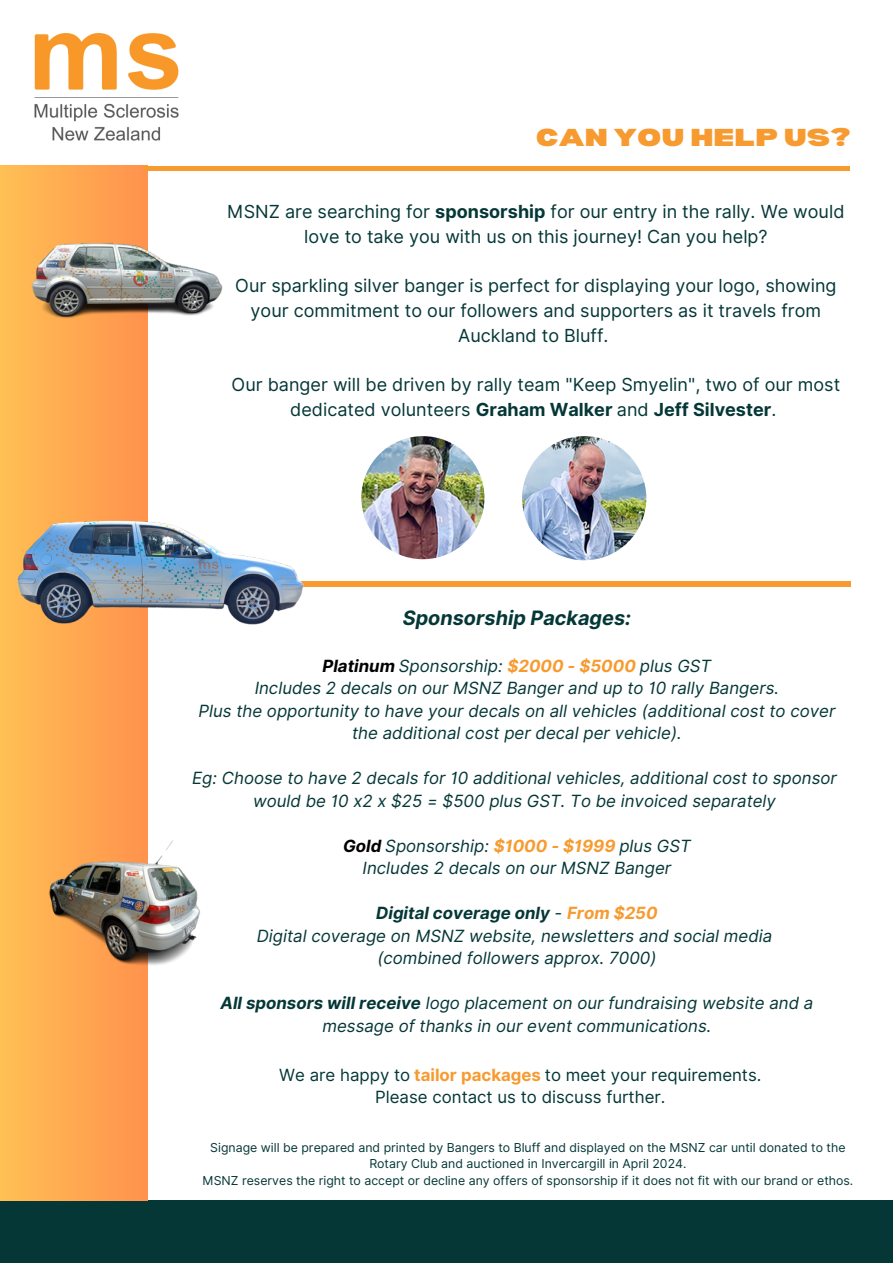
<style>
.page{position:relative;width:893px;height:1264px;background:#fff}
.page>*{position:absolute;margin:0;border:0;box-sizing:border-box;transform-origin:0 0}
.t1{font:900 expanded 24px "Bernoru";color:#f79b31}
.t2{font:italic 700 19.8px "Inter";color:#053737}
.t3{font:18px/24.8px "Inter";color:#053737;text-align:center}
.t4{font:italic 16.8px/22.5px "Inter";color:#053737;text-align:center}
.t5{font:16.8px "Inter";color:#053737}
.t6{font:italic 700 16.8px "Inter";color:#053737}
.t7{font:12.3px/16.5px "Inter";color:#053737;text-align:center}
.s1{font-weight:700}
.s2{font-weight:700;color:#000}
.s3{font-weight:700;color:#f79b31}
.s4{font-weight:400}
.s5{color:#f79b31}
</style>
<div class="page">
<div style="left:0;top:1200px;width:892px;height:62px;background:#053737"></div>
<div style="left:0;top:166px;width:148px;height:1034px;background:linear-gradient(to right,#ffc054,#ff924d)"></div>
<hr style="left:144px;top:166px;width:705px;height:4px;background:#f79b31">
<div style="left:144px;top:581px;width:706px;height:6px;background:#f79b31"></div>
<img style="left:522px;top:436px;width:124px;height:124px;border-radius:50%">
<img style="left:361px;top:436px;width:123px;height:123px;border-radius:50%">
<img style="left:34px;top:33px;width:145px;height:108px">
<img style="left:0;top:478px;width:375px;height:187px">
<img style="left:17px;top:186px;width:206px;height:160px">
<img style="left:38px;top:832px;width:162px;height:133px">
<p class="t1" style="left:535px;top:123px;width:316px">CAN YOU HELP US?</p>
<p class="t3" style="left:227px;top:199px;width:618px">MSNZ are searching for <span class="s1">sponsorship</span> for our entry in the rally. We would love to take you with us on this journey! Can you help?</p>
<p class="t3" style="left:235px;top:273px;width:602px">Our sparkling silver banger is perfect for displaying your logo, showing your commitment to our followers and supporters as it travels from<br>Auckland to Bluff.</p>
<p class="t3" style="left:231px;top:372px;width:610px">Our banger will be driven by rally team "Keep Smyelin", two of our most dedicated volunteers <span class="s1">Graham Walker</span> and <span class="s1">Jeff Silvester</span>.</p>
<p class="t2" style="left:403px;top:605px;width:230px">Sponsorship Packages:</p>
<p class="t4" style="left:322px;top:654px;width:390px"><span class="s2">Platinum</span> Sponsorship: <span class="s3">$2000 - $5000</span> plus GST</p>
<p class="t4" style="left:255px;top:677px;width:526px">Includes 2 decals on our MSNZ Banger and up to 10 rally Bangers.</p>
<p class="t4" style="left:198px;top:699px;width:638px">Plus the opportunity to have your decals on all vehicles (additional cost to cover the additional cost per decal per vehicle).</p>
<p class="t4" style="left:192px;top:767px;width:646px">Eg: Choose to have 2 decals for 10 additional vehicles, additional cost to sponsor</p>
<p class="t4" style="left:253px;top:789px;width:524px">would be 10 x2 x $25 = $500 plus GST. To be invoiced separately</p>
<p class="t4" style="left:343px;top:834px;width:349px"><span class="s2">Gold</span> Sponsorship: <span class="s3">$1000 - $1999</span> plus GST</p>
<p class="t4" style="left:362px;top:856px;width:310px">Includes 2 decals on our MSNZ Banger</p>
<p class="t6" style="left:376px;top:903px;width:283px">Digital coverage only <span class="s4">-</span> <span class="s5">From $250</span></p>
<p class="t4" style="left:257px;top:924px;width:517px">Digital coverage on MSNZ website, newsletters and social media</p>
<p class="t4" style="left:377px;top:946px;width:280px">(combined followers approx. 7000)</p>
<p class="t4" style="left:220px;top:991px;width:594px"><span class="s1">All sponsors will receive</span> logo placement on our fundraising website and a message of thanks in our event communications.</p>
<p class="t5" style="left:279px;top:1064px;width:484px">We are happy to <span class="s3">tailor packages</span> to meet your requirements.</p>
<p class="t5" style="left:375px;top:1087px;width:292px">Please contact us to discuss further.</p>
<p class="t7" style="left:210px;top:1139px;width:636px">Signage will be prepared and printed by Bangers to Bluff and displayed on the MSNZ car until donated to the<br>Rotary Club and auctioned in Invercargill in April 2024.</p>
<p class="t7" style="left:202px;top:1171px;width:652px">MSNZ reserves the right to accept or decline any offers of sponsorship if it does not fit with our brand or ethos.</p>
</div>
